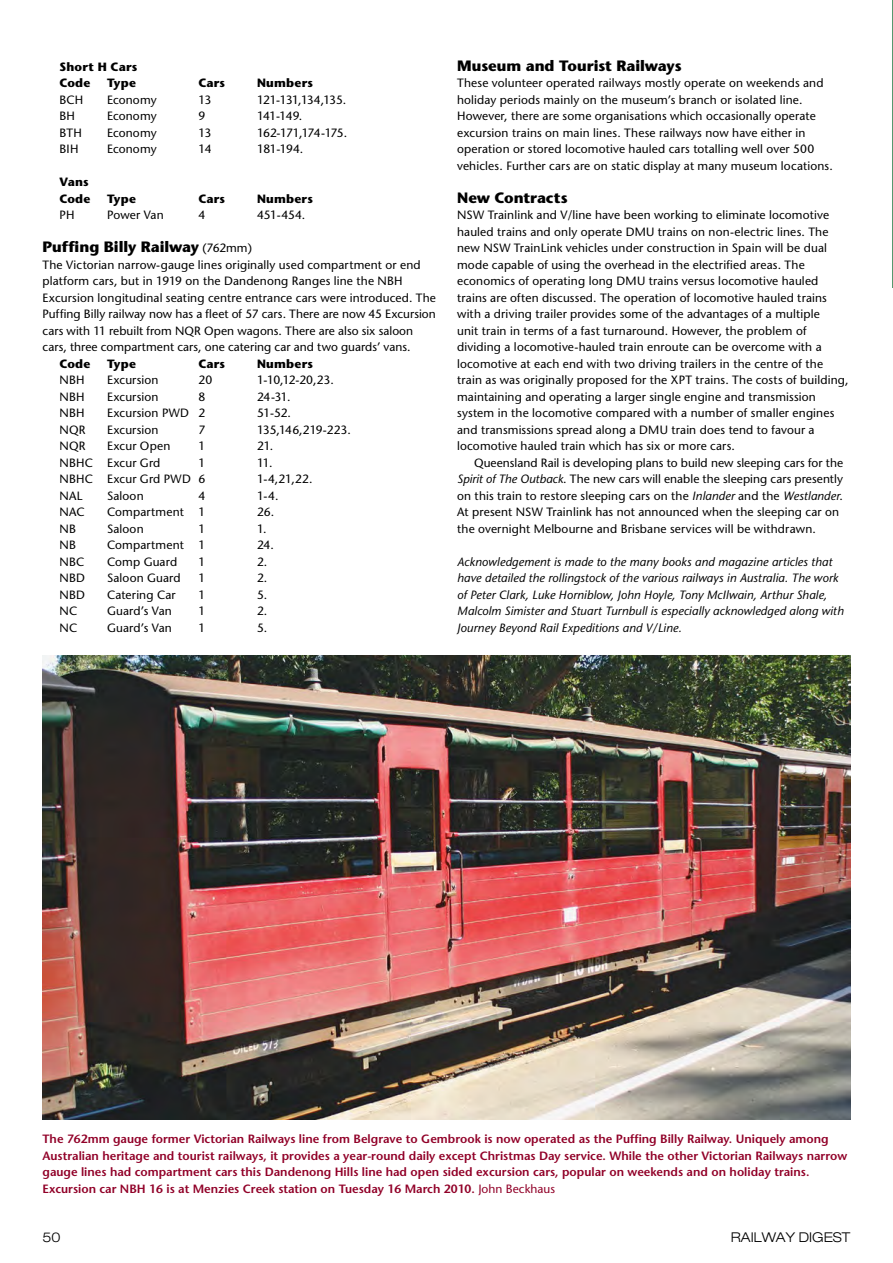
<style>
.page{position:relative;width:893px;height:1263px;background:#fff}
.page>*{position:absolute;margin:0;border:0;box-sizing:border-box;transform-origin:0 0}
.t1{font:700 15px "Stone Sans";letter-spacing:-.005em;color:#000}
.t2{font:300 expanded 13.5px "Helvetica Neue";color:#000}
.t3{font:12px/16.5px "Stone Sans";letter-spacing:.01em;color:#000}
.t4{font:600 12px/16.5px "Stone Sans";color:#910028}
.t5{font:italic 12px/16.5px "Stone Sans";letter-spacing:.01em;color:#000}
.t6{font:700 12px/16.5px "Stone Sans";letter-spacing:.015em;color:#000}
.t7{font:12px "Stone Sans";letter-spacing:-.05em;color:#000}
.t8{font:12px "Stone Sans";letter-spacing:-.06em;color:#000}
.t9{font:12px "Stone Sans";letter-spacing:-.015em;color:#000}
.s1{font-weight:400;font-size:12px}
.s2{font-style:italic}
.s3{font-weight:400}
</style>
<div class="page">
<hr style="left:892px;top:0;width:1px;height:287px;background:#57986f">
<img style="left:43px;top:656px;width:807px;height:463px">
<p class="t6" style="left:60px;top:58px;width:79px">Short H Cars<br>Code</p>
<p class="t6" style="left:107px;top:75px;width:30px">Type</p>
<p class="t6" style="left:199px;top:75px;width:28px">Cars</p>
<p class="t6" style="left:257px;top:75px;width:57px">Numbers</p>
<p class="t3" style="left:60px;top:91px;width:25px">BCH</p>
<p class="t3" style="left:107px;top:91px;width:51px">Economy</p>
<p class="t3" style="left:199px;top:91px;width:14px">13</p>
<p class="t7" style="left:257px;top:92px;width:91px">121-131,134,135.</p>
<p class="t3" style="left:60px;top:108px;width:17px">BH</p>
<p class="t3" style="left:107px;top:108px;width:51px">Economy</p>
<p class="t3" style="left:199px;top:108px;width:8px">9</p>
<p class="t3" style="left:257px;top:108px;width:47px">141-149.</p>
<p class="t3" style="left:60px;top:124px;width:24px">BTH</p>
<p class="t3" style="left:107px;top:124px;width:51px">Economy</p>
<p class="t3" style="left:199px;top:124px;width:14px">13</p>
<p class="t8" style="left:257px;top:125px;width:92px">162-171,174-175.</p>
<p class="t3" style="left:60px;top:141px;width:20px">BIH</p>
<p class="t3" style="left:107px;top:141px;width:51px">Economy</p>
<p class="t3" style="left:199px;top:141px;width:15px">14</p>
<p class="t3" style="left:257px;top:141px;width:48px">181-194.</p>
<p class="t6" style="left:60px;top:174px;width:32px">Vans<br>Code</p>
<p class="t6" style="left:107px;top:190px;width:30px">Type</p>
<p class="t6" style="left:199px;top:190px;width:28px">Cars</p>
<p class="t6" style="left:257px;top:190px;width:57px">Numbers</p>
<p class="t3" style="left:60px;top:207px;width:16px">PH</p>
<p class="t3" style="left:107px;top:207px;width:58px">Power Van</p>
<p class="t3" style="left:199px;top:207px;width:8px">4</p>
<p class="t3" style="left:257px;top:207px;width:50px">451-454.</p>
<p class="t1" style="left:43px;top:238px;width:211px">Puffing Billy Railway <span class="s1">(762mm)</span></p>
<p class="t3" style="left:43px;top:256px;width:395px">The Victorian narrow-gauge lines originally used compartment or end platform cars, but in 1919 on the Dandenong Ranges line the NBH Excursion longitudinal seating centre entrance cars were introduced. The Puffing Billy railway now has a fleet of 57 cars. There are now 45 Excursion cars with 11 rebuilt from NQR Open wagons. There are also six saloon cars, three compartment cars, one catering car and two guards’ vans.</p>
<p class="t6" style="left:60px;top:355px;width:32px">Code</p>
<p class="t6" style="left:107px;top:355px;width:30px">Type</p>
<p class="t6" style="left:199px;top:355px;width:28px">Cars</p>
<p class="t6" style="left:257px;top:355px;width:57px">Numbers</p>
<p class="t3" style="left:60px;top:372px;width:27px">NBH</p>
<p class="t3" style="left:107px;top:372px;width:53px">Excursion</p>
<p class="t3" style="left:199px;top:372px;width:15px">20</p>
<p class="t3" style="left:257px;top:372px;width:78px">1-10,12-20,23.</p>
<p class="t3" style="left:60px;top:388px;width:27px">NBH</p>
<p class="t3" style="left:107px;top:388px;width:53px">Excursion</p>
<p class="t3" style="left:199px;top:388px;width:8px">8</p>
<p class="t3" style="left:257px;top:388px;width:35px">24-31.</p>
<p class="t3" style="left:60px;top:405px;width:27px">NBH</p>
<p class="t3" style="left:107px;top:405px;width:100px">Excursion PWD 2</p>
<p class="t3" style="left:257px;top:405px;width:36px">51-52.</p>
<p class="t3" style="left:60px;top:421px;width:28px">NQR</p>
<p class="t3" style="left:107px;top:421px;width:53px">Excursion</p>
<p class="t3" style="left:199px;top:421px;width:8px">7</p>
<p class="t9" style="left:257px;top:422px;width:95px">135,146,219-223.</p>
<p class="t3" style="left:60px;top:438px;width:28px">NQR</p>
<p class="t3" style="left:107px;top:438px;width:65px">Excur Open</p>
<p class="t3" style="left:199px;top:438px;width:8px">1</p>
<p class="t3" style="left:257px;top:438px;width:18px">21.</p>
<p class="t3" style="left:60px;top:454px;width:102px">NBHC Excur Grd</p>
<p class="t3" style="left:199px;top:454px;width:8px">1</p>
<p class="t3" style="left:257px;top:454px;width:17px">11.</p>
<p class="t3" style="left:60px;top:471px;width:147px">NBHC Excur Grd PWD 6</p>
<p class="t3" style="left:257px;top:471px;width:57px">1-4,21,22.</p>
<p class="t3" style="left:60px;top:487px;width:25px">NAL</p>
<p class="t3" style="left:107px;top:487px;width:38px">Saloon</p>
<p class="t3" style="left:199px;top:487px;width:8px">4</p>
<p class="t3" style="left:257px;top:487px;width:23px">1-4.</p>
<p class="t3" style="left:60px;top:504px;width:27px">NAC</p>
<p class="t3" style="left:107px;top:504px;width:100px">Compartment 1</p>
<p class="t3" style="left:257px;top:504px;width:19px">26.</p>
<p class="t3" style="left:60px;top:520px;width:18px">NB</p>
<p class="t3" style="left:107px;top:520px;width:38px">Saloon</p>
<p class="t3" style="left:199px;top:520px;width:8px">1</p>
<p class="t3" style="left:257px;top:520px;width:11px">1.</p>
<p class="t3" style="left:60px;top:537px;width:18px">NB</p>
<p class="t3" style="left:107px;top:537px;width:100px">Compartment 1</p>
<p class="t3" style="left:257px;top:537px;width:18px">24.</p>
<p class="t3" style="left:60px;top:553px;width:26px">NBC</p>
<p class="t3" style="left:107px;top:553px;width:72px">Comp Guard</p>
<p class="t3" style="left:199px;top:553px;width:8px">1</p>
<p class="t3" style="left:257px;top:553px;width:12px">2.</p>
<p class="t3" style="left:60px;top:570px;width:27px">NBD</p>
<p class="t3" style="left:107px;top:570px;width:75px">Saloon Guard</p>
<p class="t3" style="left:199px;top:570px;width:8px">1</p>
<p class="t3" style="left:257px;top:570px;width:12px">2.</p>
<p class="t3" style="left:60px;top:586px;width:27px">NBD</p>
<p class="t3" style="left:107px;top:586px;width:70px">Catering Car</p>
<p class="t3" style="left:199px;top:586px;width:8px">1</p>
<p class="t3" style="left:257px;top:586px;width:12px">5.</p>
<p class="t3" style="left:60px;top:603px;width:19px">NC</p>
<p class="t3" style="left:107px;top:603px;width:66px">Guard’s Van</p>
<p class="t3" style="left:199px;top:603px;width:8px">1</p>
<p class="t3" style="left:257px;top:603px;width:12px">2.</p>
<p class="t3" style="left:60px;top:619px;width:19px">NC</p>
<p class="t3" style="left:107px;top:619px;width:66px">Guard’s Van</p>
<p class="t3" style="left:199px;top:619px;width:8px">1</p>
<p class="t3" style="left:257px;top:619px;width:12px">5.</p>
<p class="t1" style="left:457px;top:56px;width:226px">Museum and Tourist Railways</p>
<p class="t3" style="left:457px;top:75px;width:377px">These volunteer operated railways mostly operate on weekends and holiday periods mainly on the museum’s branch or isolated line.<br>However, there are some organisations which occasionally operate excursion trains on main lines. These railways now have either in operation or stored locomotive hauled cars totalling well over 500 vehicles. Further cars are on static display at many museum locations.</p>
<p class="t1" style="left:457px;top:188px;width:112px">New Contracts</p>
<p class="t3" style="left:457px;top:207px;width:393px">NSW Trainlink and V/line have been working to eliminate locomotive hauled trains and only operate DMU trains on non-electric lines. The new NSW TrainLink vehicles under construction in Spain will be dual mode capable of using the overhead in the electrified areas. The economics of operating long DMU trains versus locomotive hauled trains are often discussed. The operation of locomotive hauled trains with a driving trailer provides some of the advantages of a multiple<br>unit train in terms of a fast turnaround. However, the problem of dividing a locomotive-hauled train enroute can be overcome with a locomotive at each end with two driving trailers in the centre of the train as was originally proposed for the XPT trains. The costs of building, maintaining and operating a larger single engine and transmission system in the locomotive compared with a number of smaller engines and transmissions spread along a DMU train does tend to favour a locomotive hauled train which has six or more cars.</p>
<p class="t3" style="left:457px;top:454px;width:388px;text-indent:17px">Queensland Rail is developing plans to build new sleeping cars for the <span class="s2">Spirit of The Outback</span>. The new cars will enable the sleeping cars presently on this train to restore sleeping cars on the <span class="s2">Inlander</span> and the <span class="s2">Westlander</span>.<br>At present NSW Trainlink has not announced when the sleeping car on the overnight Melbourne and Brisbane services will be withdrawn.</p>
<p class="t5" style="left:457px;top:553px;width:388px">Acknowledgement is made to the many books and magazine articles that have detailed the rollingstock of the various railways in Australia. The work of Peter Clark, Luke Horniblow, John Hoyle, Tony McIlwain, Arthur Shale, Malcolm Simister and Stuart Turnbull is especially acknowledged along with Journey Beyond Rail Expeditions and V/Line.</p>
<p class="t4" style="left:43px;top:1131px;width:806px">The 762mm gauge former Victorian Railways line from Belgrave to Gembrook is now operated as the Puffing Billy Railway. Uniquely among Australian heritage and tourist railways, it provides a year-round daily except Christmas Day service. While the other Victorian Railways narrow gauge lines had compartment cars this Dandenong Hills line had open sided excursion cars, popular on weekends and on holiday trains.<br>Excursion car NBH 16 is at Menzies Creek station on Tuesday 16 March 2010. <span class="s3">John Beckhaus</span></p>
<p class="t2" style="left:43px;top:1229px;width:20px">50</p>
<p class="t2" style="left:731px;top:1229px;width:121px">RAILWAY DIGEST</p>
</div>
